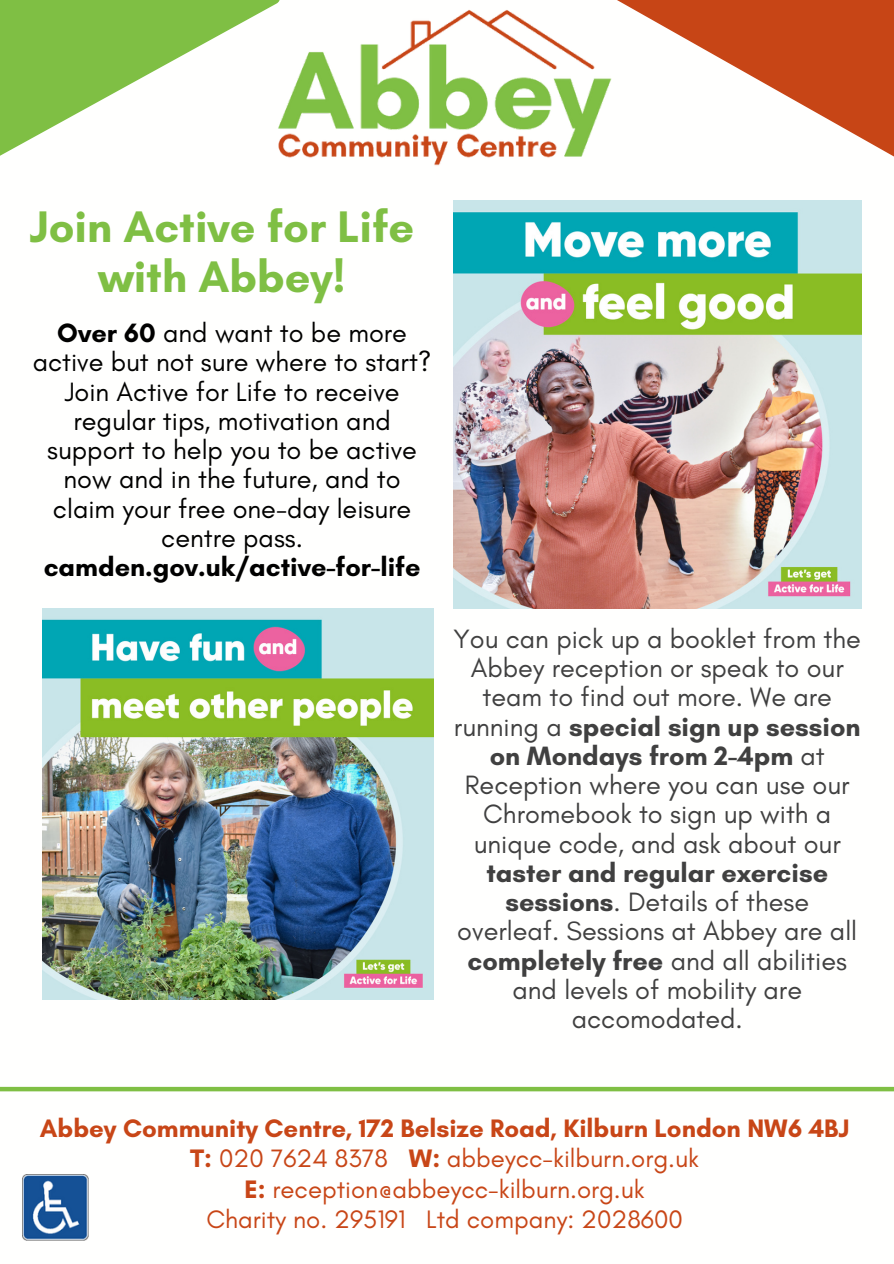
<style>
.page{position:relative;width:894px;height:1264px;background:#fff}
.page>*{position:absolute;margin:0;border:0;box-sizing:border-box;transform-origin:0 0}
.t1{font:700 45px/49.5px "Glacial Indifference";color:#7fbf44;text-align:center}
.t2{font:27px/29.2px "Glacial Indifference";color:#404040;text-align:center}
.t3{font:27px/29.2px "Glacial Indifference";color:#000;text-align:center}
.t4{font:25.8px "Glacial Indifference";color:#c84617}
.t5{font:700 25.8px "Glacial Indifference";color:#c84617}
.s1{font-weight:700}
</style>
<div class="page">
<img style="left:23px;top:1174px;width:66px;height:66px">
<div style="left:0;top:1086px;width:893px;height:5px;background:#7fbf44"></div>
<svg style="left:0;top:0;width:280px;height:156px;fill:#7fbf44"></svg>
<svg style="left:617px;top:0;width:276px;height:280px"></svg>
<img style="left:263px;top:1px;width:362px;height:176px">
<img style="left:453px;top:200px;width:408px;height:408px">
<img style="left:43px;top:608px;width:390px;height:391px">
<p class="t1" style="left:29px;top:202px;width:386px">Join Active for Life with Abbey!</p>
<p class="t3" style="left:33px;top:318px;width:400px"><span class="s1">Over 60</span> and want to be more active but not sure where to start?<br>Join Active for Life to receive regular tips, motivation and support to help you to be active now and in the future, and to claim your free one-day leisure centre pass. <span class="s1">camden.gov.uk/active-for-life</span></p>
<p class="t2" style="left:453px;top:623px;width:409px">You can pick up a booklet from the<br>Abbey reception or speak to our team to find out more. We are running a <span class="s1">special sign up session on Mondays from 2-4pm</span> at<br>Reception where you can use our<br>Chromebook to sign up with a unique code, and ask about our <span class="s1">taster and regular exercise sessions</span>. Details of these overleaf. Sessions at Abbey are all <span class="s1">completely free</span> and all abilities and levels of mobility are accomodated.</p>
<p class="t5" style="left:40px;top:1112px;width:810px">Abbey Community Centre, 172 Belsize Road, Kilburn London NW6 4BJ</p>
<p class="t4" style="left:190px;top:1142px;width:510px"><span class="s1">T:</span> 020 7624 8378 <span class="s1">W:</span> abbeycc-kilburn.org.uk</p>
<p class="t4" style="left:244px;top:1173px;width:401px"><span class="s1">E:</span> reception@abbeycc-kilburn.org.uk</p>
<h1 class="t4" style="left:206px;top:1203px;width:478px">Charity no. 295191 Ltd company: 2028600</h1>
</div>
